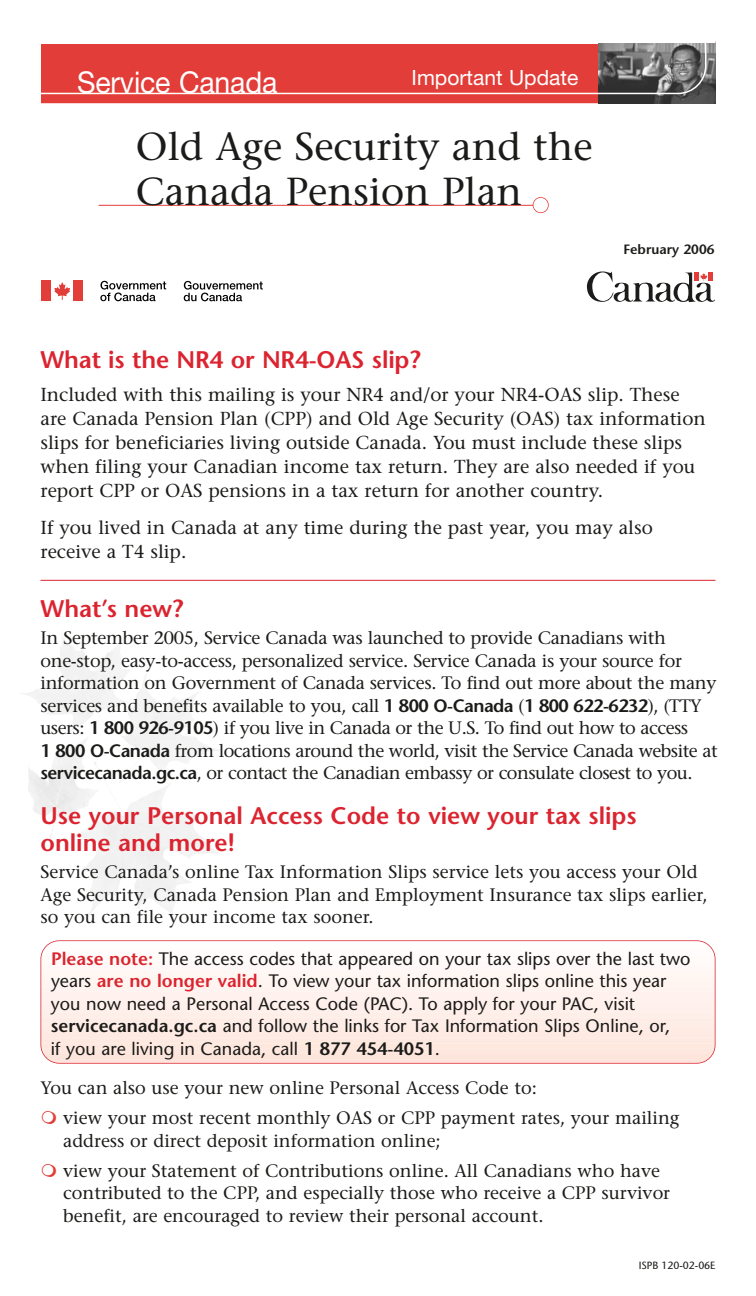
<style>
.page{position:relative;width:756px;height:1296px;background:#fff}
.page>*{position:absolute;margin:0;border:0;box-sizing:border-box;transform-origin:0 0}
.t1{font:39px/45px "Stone Serif";color:#1b1b19}
.t2{font:30px "Helvetica Neue";letter-spacing:-.005em;color:#fff;scale:.95 1}
.t3{font:600 24px/27px "Stone Sans";color:#db242f}
.t4{font:21px "Helvetica Neue";color:#fff}
.t5{font:18.75px/24px "Stone Serif";color:#1b1b19}
.t6{font:18px/22.5px "Stone Serif";color:#1b1b19}
.t7{font:18px/22.5px "Stone Sans";color:#1b1b19}
.t8{font:600 13.5px "Stone Sans";color:#1b1b19}
.t9{font:10.5px "Stone Sans";letter-spacing:-.005em;color:#1b1b19}
.s1{font-family:"Stone Sans";font-weight:600}
.s2{font-weight:600;color:#db242f}
.s3{font-weight:600}
</style>
<div class="page">
<div style="left:14px;top:18px;width:702px;height:85px;background:#e23d38;border-radius:27px"></div>
<hr style="left:99px;top:205px;width:441px;height:1px;background:#e23d38">
<div style="left:533px;top:197px;width:15px;height:16px;background:#fff;border-radius:50%"></div>
<div style="left:533px;top:197px;width:16px;height:16px;border:2px solid #e23d38;border-radius:50%"></div>
<svg style="left:587px;top:271px;width:128px;height:32px"></svg>
<div style="left:41px;top:281px;width:10px;height:20px;background:#e23d38"></div>
<div style="left:73px;top:281px;width:10px;height:20px;background:#e23d38"></div>
<svg style="left:54px;top:282px;width:16px;height:18px"></svg>
<svg style="left:100px;top:281px;width:66px;height:20px"></svg>
<svg style="left:184px;top:281px;width:79px;height:20px"></svg>
<hr style="left:40px;top:580px;width:676px;height:1px;background:#db242f">
<div style="left:41px;top:1050px;width:674px;height:13px;background:#fee5dc"></div>
<div style="left:41px;top:1040px;width:674px;height:12px;background:#fee8de"></div>
<div style="left:41px;top:1030px;width:674px;height:12px;background:#feeae3"></div>
<div style="left:41px;top:1019px;width:674px;height:13px;background:#feece6"></div>
<div style="left:41px;top:1009px;width:674px;height:12px;background:#feeee8"></div>
<div style="left:41px;top:998px;width:674px;height:13px;background:#fff0ec"></div>
<div style="left:41px;top:988px;width:674px;height:12px;background:#fff2ee"></div>
<div style="left:41px;top:978px;width:674px;height:12px;background:#fff4f0"></div>
<div style="left:41px;top:967px;width:674px;height:13px;background:#fff7f4"></div>
<div style="left:41px;top:957px;width:674px;height:12px;background:#fffaf8"></div>
<div style="left:41px;top:946px;width:674px;height:13px;background:#fffcfb"></div>
<div style="left:41px;top:941px;width:674px;height:7px;background:#fff"></div>
<div style="left:40px;top:940px;width:676px;height:124px;border:2px solid #db242f;border-radius:19px"></div>
<div style="left:40px;top:9px;width:676px;height:35px;background:#fff"></div>
<img style="left:599px;top:44px;width:117px;height:59px">
<svg style="left:40px;top:43px;width:666px;height:51px"></svg>
<div style="left:0;top:0;width:40px;height:135px;background:#fff"></div>
<h2 class="t2" style="left:77px;top:71px;width:212px">Service Canada</h2>
<p class="t4" style="left:412px;top:70px;width:168px">Important Update</p>
<h1 class="t1" style="left:136px;top:128px;width:458px">Old Age Security and the<br>Canada Pension Plan</h1>
<p class="t8" style="left:623px;top:244px;width:93px">February 2006</p>
<h3 class="t3" style="left:40px;top:348px;width:382px">What is the NR4 or NR4-OAS slip?</h3>
<p class="t5" style="left:40px;top:384px;width:667px">Included with this mailing is your NR4 and/or your NR4-OAS slip. These are Canada Pension Plan (CPP) and Old Age Security (OAS) tax information slips for beneficiaries living outside Canada. You must include these slips when filing your Canadian income tax return. They are also needed if you report CPP or OAS pensions in a tax return for another country.</p>
<p class="t5" style="left:40px;top:518px;width:614px">If you lived in Canada at any time during the past year, you may also receive a T4 slip.</p>
<h3 class="t3" style="left:40px;top:598px;width:144px">What’s new?</h3>
<p class="t6" style="left:40px;top:628px;width:679px">In September 2005, Service Canada was launched to provide Canadians with one-stop, easy-to-access, personalized service. Service Canada is your source for information on Government of Canada services. To find out more about the many services and benefits available to you, call <span class="s1">1 800 O-Canada</span> (<span class="s1">1 800 622-6232</span>), (TTY users: <span class="s1">1 800 926-9105</span>) if you live in Canada or the U.S. To find out how to access<br><span class="s1">1 800 O-Canada</span> from locations around the world, visit the Service Canada website at <span class="s1">servicecanada.gc.ca</span>, or contact the Canadian embassy or consulate closest to you.</p>
<h3 class="t3" style="left:40px;top:805px;width:598px">Use your Personal Access Code to view your tax slips online and more!</h3>
<p class="t6" style="left:40px;top:862px;width:669px">Service Canada’s online Tax Information Slips service lets you access your Old<br>Age Security, Canada Pension Plan and Employment Insurance tax slips earlier, so you can file your income tax sooner.</p>
<p class="t7" style="left:51px;top:949px;width:641px"><span class="s2">Please note:</span> The access codes that appeared on your tax slips over the last two years <span class="s2">are no longer valid</span>. To view your tax information slips online this year you now need a Personal Access Code (PAC). To apply for your PAC, visit <span class="s3">servicecanada.gc.ca</span> and follow the links for Tax Information Slips Online, or,<br>if you are living in Canada, call <span class="s3">1 877 454-4051</span>.</p>
<p class="t6" style="left:63px;top:1075px;width:618px;line-height:30px;text-indent:-23px">You can also use your new online Personal Access Code to:<br>view your most recent monthly OAS or CPP payment rates, your mailing</p>
<p class="t6" style="left:63px;top:1127px;width:598px;line-height:30px">address or direct deposit information online;<br>view your Statement of Contributions online. All Canadians who have</p>
<p class="t6" style="left:63px;top:1183px;width:609px">contributed to the CPP, and especially those who receive a CPP survivor benefit, are encouraged to review their personal account.</p>
<p class="t9" style="left:639px;top:1261px;width:78px">ISPB 120-02-06E</p>
</div>
